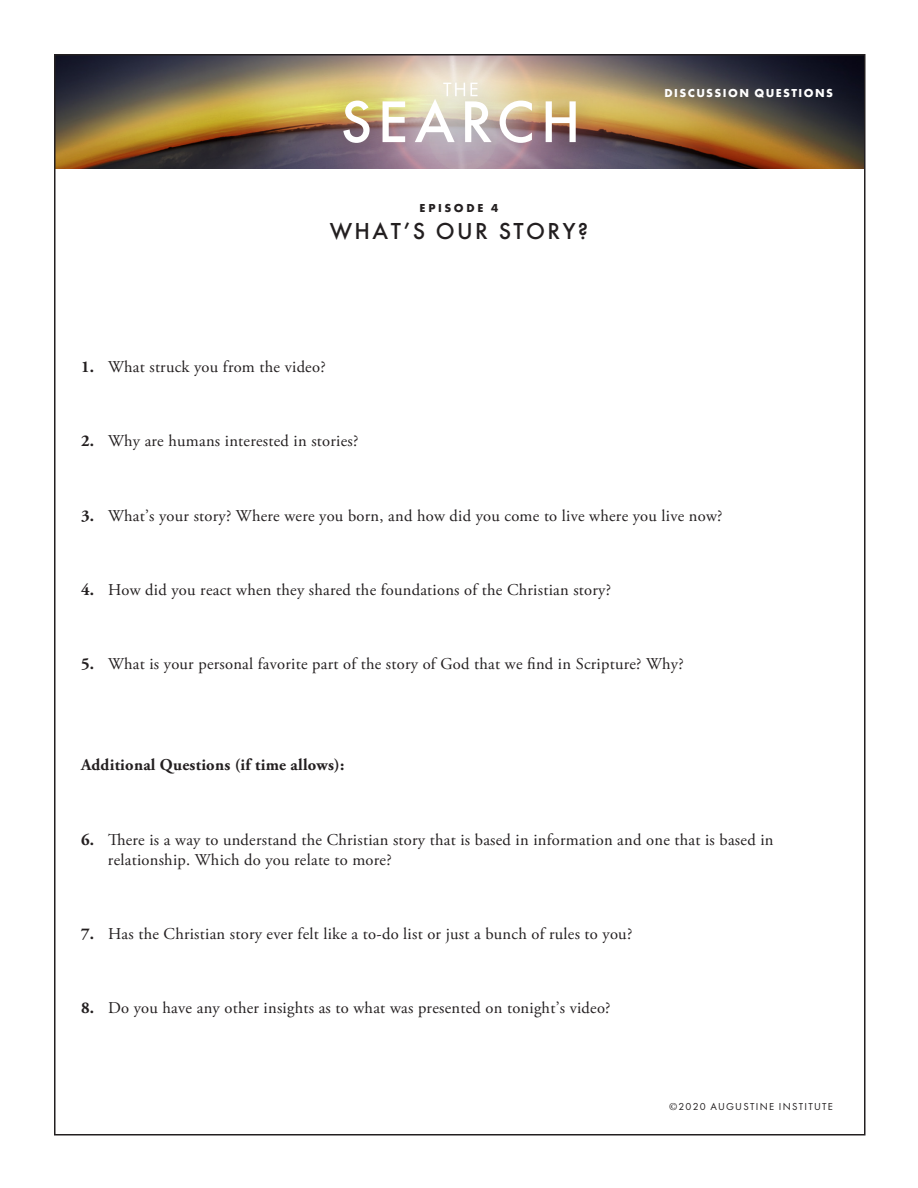
<style>
.page{position:relative;width:918px;height:1188px;background:#fff}
.page>*{position:absolute;margin:0;border:0;box-sizing:border-box;transform-origin:0 0}
.t1{font:500 24px "Futura T";letter-spacing:.1em;color:#231f20}
.t2{font:16.5px/20.2px "Adobe Garamond Pro";letter-spacing:.015em;color:#231f20}
.t3{font:700 16.5px "Adobe Garamond Pro";letter-spacing:.015em;color:#231f20}
.t4{font:700 12px "Futura T";letter-spacing:.12em;color:#fff}
.t5{font:700 12px "Futura T";letter-spacing:.22em;color:#231f20}
.t6{font:10.5px "Futura T";letter-spacing:.12em;color:#231f20}
.s1{font-weight:700}
.s2{font-family:"Adobe Garamond Pro"}
</style>
<div class="page">
<img style="left:57px;top:57px;width:806px;height:112px">
<img style="left:303px;top:57px;width:313px;height:112px">
<svg style="left:343px;top:101px;width:27px;height:42px"></svg>
<svg style="left:383px;top:101px;width:22px;height:41px"></svg>
<svg style="left:415px;top:83px;width:77px;height:59px"></svg>
<svg style="left:500px;top:101px;width:32px;height:42px"></svg>
<svg style="left:546px;top:101px;width:30px;height:41px"></svg>
<p class="t5" style="left:420px;top:200px;width:80px">EPISODE 4</p>
<h1 class="t1" style="left:330px;top:216px;width:260px">WHAT’S OUR STORY?</h1>
<p class="t2" style="left:81px;top:357px;width:246px"><span class="s1">1.</span> What struck you from the video?</p>
<p class="t2" style="left:81px;top:432px;width:279px"><span class="s1">2.</span> Why are humans interested in stories?</p>
<p class="t4" style="left:664px;top:86px;width:170px">DISCUSSION QUESTIONS</p>
<p class="t2" style="left:81px;top:506px;width:643px"><span class="s1">3.</span> What’s your story? Where were you born, and how did you come to live where you live now?</p>
<p class="t2" style="left:81px;top:580px;width:532px"><span class="s1">4.</span> How did you react when they shared the foundations of the Christian story?</p>
<p class="t2" style="left:81px;top:654px;width:604px"><span class="s1">5.</span> What is your personal favorite part of the story of God that we find in Scripture? Why?</p>
<p class="t3" style="left:81px;top:756px;width:265px">Additional Questions (if time allows):</p>
<p class="t2" style="left:108px;top:830px;width:667px;text-indent:-27px"><span class="s1">6.</span> There is a way to understand the Christian story that is based in information and one that is based in relationship. Which do you relate to more?</p>
<p class="t2" style="left:81px;top:924px;width:553px"><span class="s1">7.</span> Has the Christian story ever felt like a to-do list or just a bunch of rules to you?</p>
<p class="t2" style="left:81px;top:999px;width:531px"><span class="s1">8.</span> Do you have any other insights as to what was presented on tonight’s video?</p>
<p class="t6" style="left:669px;top:1101px;width:165px"><span class="s2">©</span>2020 AUGUSTINE INSTITUTE</p>
</div>
